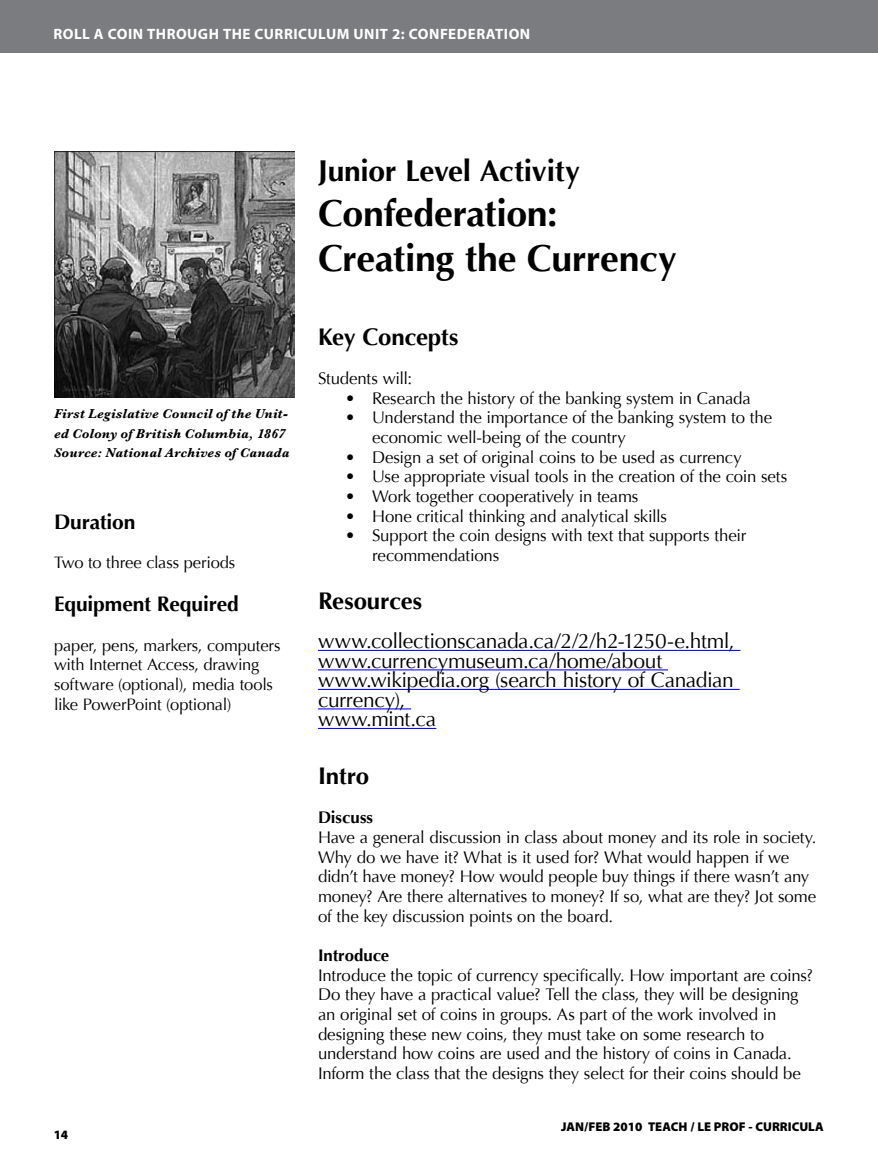
<style>
.page{position:relative;width:878px;height:1175px;background:#fff}
.page>*{position:absolute;margin:0;border:0;box-sizing:border-box;transform-origin:0 0}
.t1{font:700 37.5px/45px "Optima";letter-spacing:-.01em;color:#000}
.t2{font:700 30px "Optima";letter-spacing:-.01em;color:#000}
.t3{font:700 24px "Optima";letter-spacing:-.01em;color:#000}
.t4{font:21px/19.5px "Optima";letter-spacing:-.015em;color:#000}
.t5{font:700 21px "Optima";letter-spacing:-.005em;color:#000}
.t6{font:16.8px/19.6px "Optima";letter-spacing:-.01em;color:#000}
.t7{font:700 16.8px "Optima";color:#000}
.t8{font:16.5px/19.6px "Optima";letter-spacing:-.01em;color:#000}
.t9{font:700 15px "Myriad Pro";letter-spacing:.03em;color:#fff}
.t10{font:italic 700 13.5px/19.6px "Baskerville";letter-spacing:.015em;color:#000}
.t11{font:900 12.75px "Myriad Pro";color:#000}
</style>
<div class="page">
<hr style="left:318px;top:650px;width:422px;height:1px;background:#00f">
<hr style="left:318px;top:669px;width:350px;height:1px;background:#00f">
<hr style="left:318px;top:689px;width:421px;height:1px;background:#00f">
<hr style="left:318px;top:708px;width:93px;height:1px;background:#00f">
<hr style="left:318px;top:728px;width:118px;height:1px;background:#00f">
<img style="left:54px;top:152px;width:240px;height:245px">
<div style="left:0;top:0;width:878px;height:53px;background:#7b7c7f"></div>
<p class="t9" style="left:53px;top:25px;width:433px">ROLL A COIN THROUGH THE CURRICULUM UNIT 2: CONFEDERAT</p>
<p class="t9" style="left:504px;top:25px;width:28px">ION</p>
<p class="t10" style="left:54px;top:404px;width:237px">First Legislative Council of the Unit&shy;ed Colony of British Columbia, 1867<br>Source: National Archives of Canada</p>
<p class="t5" style="left:54px;top:509px;width:83px">Duration</p>
<p class="t8" style="left:54px;top:553px;width:183px">Two to three class periods</p>
<p class="t5" style="left:54px;top:592px;width:186px">Equipment Required</p>
<p class="t8" style="left:54px;top:635px;width:228px">paper, pens, markers, computers with Internet Access, drawing software (optional), media tools like PowerPoint (optional)</p>
<p class="t11" style="left:54px;top:1127px;width:16px">14</p>
<h2 class="t2" style="left:318px;top:153px;width:263px">Junior Level Activity</h2>
<h1 class="t1" style="left:318px;top:191px;width:360px">Confederation:<br>Creating the Currency</h1>
<h3 class="t3" style="left:318px;top:322px;width:142px">Key Concepts</h3>
<p class="t6" style="left:318px;top:368px;width:96px">Students will:</p>
<p class="t6" style="left:345px;top:388px;width:407px">• Research the history of the banking system in Canada</p>
<p class="t6" style="left:372px;top:408px;width:401px;text-indent:-27px">• Understand the importance of the banking system to the economic well-being of the country</p>
<p class="t6" style="left:345px;top:447px;width:398px">• Design a set of original coins to be used as currency</p>
<p class="t6" style="left:345px;top:467px;width:444px">• Use appropriate visual tools in the creation of the coin sets</p>
<p class="t6" style="left:345px;top:486px;width:295px">• Work together cooperatively in teams</p>
<p class="t6" style="left:345px;top:506px;width:323px">• Hone critical thinking and analytical skills</p>
<p class="t6" style="left:372px;top:526px;width:375px;text-indent:-27px">• Support the coin designs with text that supports their recommendations</p>
<h3 class="t3" style="left:318px;top:587px;width:106px">Resources</h3>
<p class="t4" style="left:318px;top:631px;width:418px">www.collectionscanada.ca/2/2/h2-1250-e.html, www.currencymuseum.ca/home/about www.wikipedia.org (search history of Canadian currency),<br>www.mint.ca</p>
<h3 class="t3" style="left:318px;top:762px;width:53px">Intro</h3>
<p class="t7" style="left:318px;top:807px;width:57px">Discuss</p>
<p class="t6" style="left:318px;top:827px;width:500px">Have a general discussion in class about money and its role in society.<br>Why do we have it? What is it used for? What would happen if we didn’t have money? How would people buy things if there wasn’t any money? Are there alternatives to money? If so, what are they? Jot some of the key discussion points on the board.</p>
<p class="t7" style="left:318px;top:945px;width:73px">Introduce</p>
<p class="t6" style="left:318px;top:965px;width:496px">Introduce the topic of currency specifically. How important are coins?<br>Do they have a practical value? Tell the class, they will be designing an original set of coins in groups. As part of the work involved in designing these new coins, they must take on some research to understand how coins are used and the history of coins in Canada.<br>Inform the class that the designs they select for their coins should be</p>
<p class="t11" style="left:561px;top:1119px;width:264px">JAN/FEB 2010 TEACH / LE PROF - CURRICULA</p>
</div>
